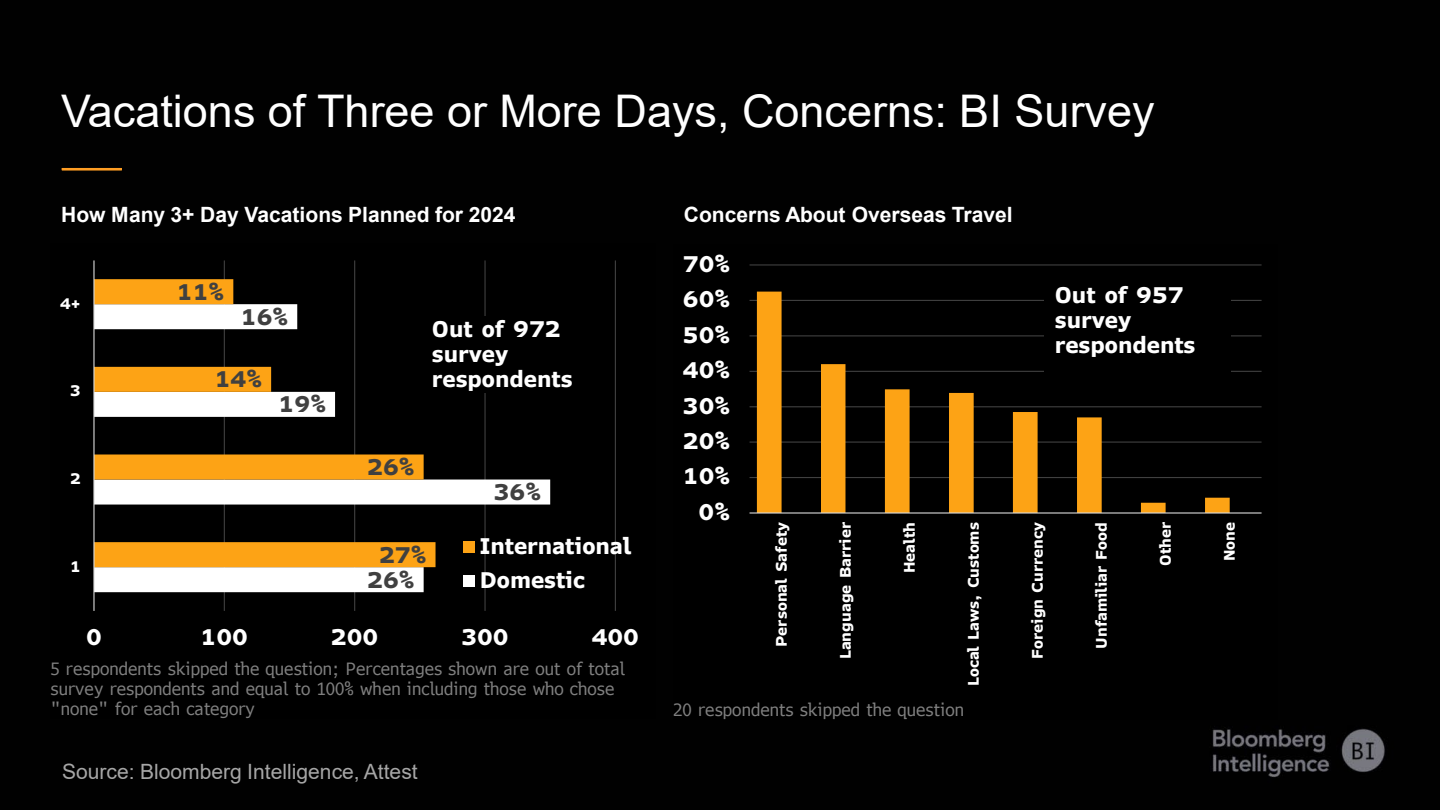
<style>
.page{position:relative;width:1440px;height:810px;background:#010101}
.page>*{position:absolute;margin:0;border:0;box-sizing:border-box;transform-origin:0 0}
.t1{font:45px "Arial";color:#fff}
.t2{font:700 21px/25.2px "Bloomberg Prop Unicode N";color:#fff}
.t3{font:700 21px "Arial";color:#fff}
.t4{font:21px "Arial";color:#a6a6a6}
.t5{font:700 21px "Bloomberg Prop Unicode N";color:#404040}
.t6{font:16.5px/19.8px "Bloomberg Prop Unicode N";color:#7f7f7f}
.t7{font:700 14.25px "Bloomberg Prop Unicode N";color:#fff}
</style>
<div class="page">
<hr style="left:62px;top:168px;width:60px;height:2px;background:#ff9e24">
<div style="left:50px;top:244px;width:605px;height:475px;background:#000"></div>
<hr style="left:224px;top:260px;width:1px;height:351px;background:#404040">
<hr style="left:354px;top:260px;width:1px;height:351px;background:#404040">
<hr style="left:484px;top:260px;width:1px;height:351px;background:#404040">
<hr style="left:615px;top:260px;width:1px;height:351px;background:#404040">
<svg style="left:95px;top:304px;width:455px;height:288px"></svg>
<svg style="left:95px;top:279px;width:340px;height:288px"></svg>
<hr style="left:93px;top:260px;width:2px;height:351px;background:#d9d9d9">
<div style="left:463px;top:541px;width:12px;height:12px;background:#fda315"></div>
<div style="left:463px;top:575px;width:12px;height:12px;background:#fff"></div>
<div style="left:432px;top:316px;width:167px;height:76px;background:#000"></div>
<div style="left:673px;top:245px;width:605px;height:475px;background:#000"></div>
<hr style="left:749px;top:477px;width:512px;height:1px;background:#404040">
<hr style="left:749px;top:442px;width:512px;height:1px;background:#404040">
<hr style="left:749px;top:406px;width:512px;height:1px;background:#404040">
<hr style="left:749px;top:371px;width:512px;height:1px;background:#404040">
<hr style="left:749px;top:335px;width:512px;height:1px;background:#404040">
<hr style="left:749px;top:300px;width:512px;height:1px;background:#404040">
<hr style="left:749px;top:264px;width:512px;height:2px;background:#404040">
<svg style="left:757px;top:292px;width:472px;height:220px"></svg>
<hr style="left:749px;top:512px;width:512px;height:2px;background:#d9d9d9">
<div style="left:1044px;top:277px;width:187px;height:111px;background:#000"></div>
<p class="t1" style="left:61px;top:80px;width:1095px">Vacations of Three or More Days, Concerns: BI Survey</p>
<p class="t3" style="left:61px;top:200px;width:456px">How Many 3+ Day Vacations Planned for 2024</p>
<p class="t3" style="left:684px;top:200px;width:330px">Concerns About Overseas Travel</p>
<p class="t7" style="left:60px;top:294px;width:22px">4+</p>
<p class="t7" style="left:70px;top:382px;width:12px">3</p>
<p class="t7" style="left:70px;top:469px;width:12px">2</p>
<p class="t7" style="left:70px;top:557px;width:12px">1</p>
<p class="t5" style="left:177px;top:278px;width:49px">11%</p>
<p class="t5" style="left:241px;top:303px;width:49px">16%</p>
<p class="t5" style="left:215px;top:366px;width:49px">14%</p>
<p class="t5" style="left:279px;top:391px;width:49px">19%</p>
<p class="t2" style="left:432px;top:318px;width:142px">Out of 972 survey respondents</p>
<p class="t5" style="left:367px;top:453px;width:49px">26%</p>
<p class="t5" style="left:494px;top:478px;width:49px">36%</p>
<p class="t5" style="left:379px;top:541px;width:49px">27%</p>
<p class="t5" style="left:367px;top:566px;width:49px">26%</p>
<p class="t2" style="left:480px;top:535px;width:153px">International</p>
<p class="t2" style="left:480px;top:569px;width:107px">Domestic</p>
<p class="t2" style="left:86px;top:626px;width:17px">0</p>
<p class="t2" style="left:201px;top:626px;width:49px">100</p>
<p class="t2" style="left:331px;top:626px;width:49px">200</p>
<p class="t2" style="left:461px;top:626px;width:49px">300</p>
<p class="t2" style="left:592px;top:626px;width:49px">400</p>
<p class="t6" style="left:50px;top:659px;width:576px">5 respondents skipped the question; Percentages shown are out of total survey respondents and equal to 100% when including those who chose "none" for each category</p>
<p class="t4" style="left:62px;top:757px;width:357px">Source: Bloomberg Intelligence, Attest</p>
<p class="t2" style="left:683px;top:253px;width:49px">70%</p>
<p class="t2" style="left:683px;top:288px;width:49px">60%</p>
<p class="t2" style="left:683px;top:323px;width:49px">50%</p>
<p class="t2" style="left:683px;top:359px;width:49px">40%</p>
<p class="t2" style="left:683px;top:394px;width:49px">30%</p>
<p class="t2" style="left:683px;top:430px;width:49px">20%</p>
<p class="t2" style="left:683px;top:465px;width:49px">10%</p>
<p class="t2" style="left:698px;top:501px;width:33px">0%</p>
<p class="t2" style="left:1055px;top:284px;width:142px">Out of 957 survey respondents</p>
<p class="t7" style="left:772px;top:647px;width:126px;rotate:-90deg">Personal Safety</p>
<p class="t7" style="left:836px;top:659px;width:139px;rotate:-90deg">Language Barrier</p>
<p class="t7" style="left:900px;top:573px;width:52px;rotate:-90deg">Health</p>
<p class="t7" style="left:964px;top:686px;width:165px;rotate:-90deg">Local Laws, Customs</p>
<p class="t7" style="left:1028px;top:659px;width:138px;rotate:-90deg">Foreign Currency</p>
<p class="t7" style="left:1092px;top:649px;width:128px;rotate:-90deg">Unfamiliar Food</p>
<p class="t7" style="left:1156px;top:566px;width:45px;rotate:-90deg">Other</p>
<p class="t7" style="left:1220px;top:561px;width:41px;rotate:-90deg">None</p>
<p class="t6" style="left:673px;top:700px;width:292px">20 respondents skipped the question</p>
</div>
